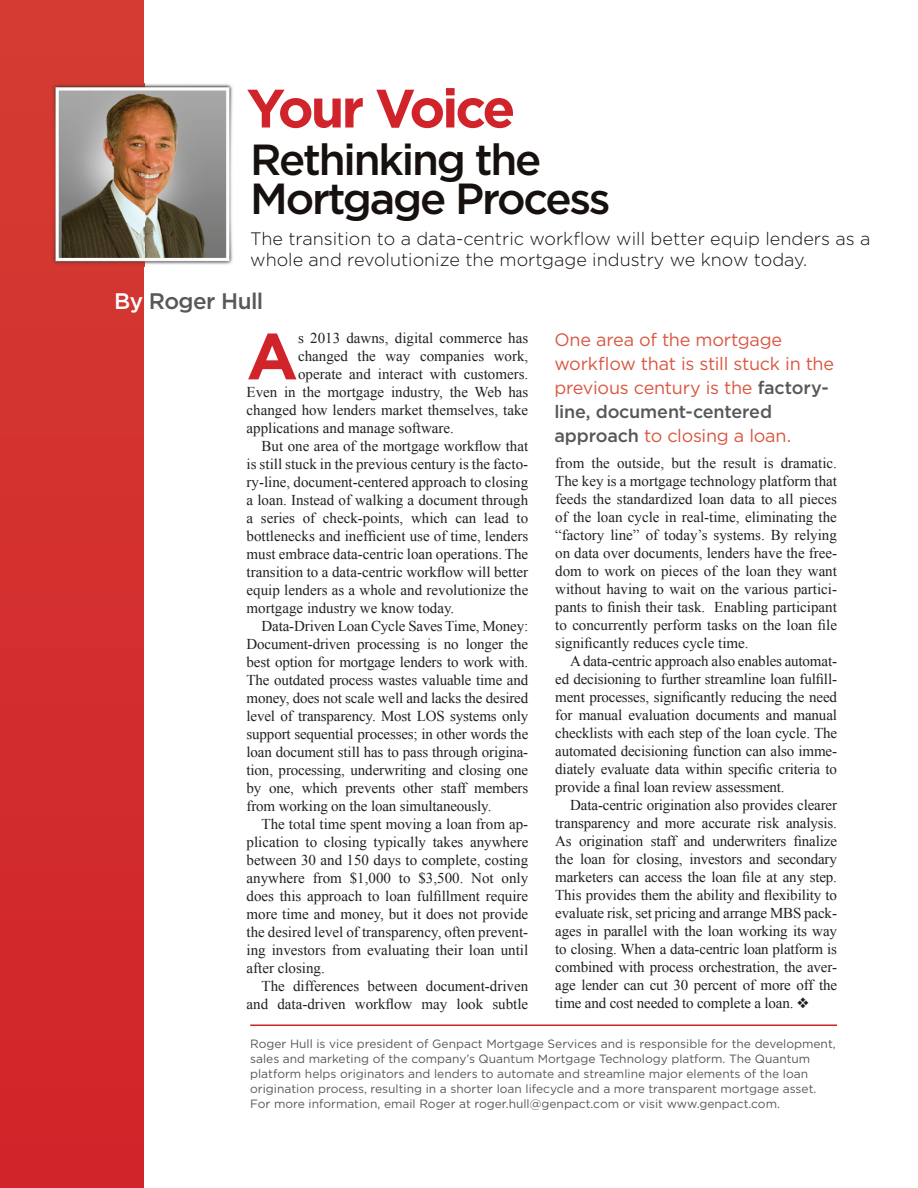
<style>
.page{position:relative;width:918px;height:1188px;background:#fff}
.page>*{position:absolute;margin:0;border:0;box-sizing:border-box;transform-origin:0 0}
.t1{font:700 65.1px "Gotham";color:#d1232a}
.t2{font:700 54px "Gotham";letter-spacing:-.06em;color:#d1232a}
.t3{font:500 43.5px/39px "Gotham";letter-spacing:-.05em;color:#16100e}
.t4{font:500 22.5px "Gotham";letter-spacing:-.03em;color:#57585a}
.t5{font:18px/24px "Gotham";letter-spacing:-.015em;color:#d95842}
.t6{font:300 18px/21.6px "Gotham";color:#16100e}
.t7{font:15px/18px "Times New Roman";color:#231f20;text-align:justify}
.t8{font:12px/15px "Gotham";color:#57585a}
.s1{color:#fff}
.s2{font-weight:500;color:#57585a}
</style>
<div class="page">
<svg style="left:0;top:0;width:144px;height:1188px;background:#d22e2d"></svg>
<img style="left:52px;top:84px;width:181px;height:182px">
<hr style="left:250px;top:1024px;width:587px;height:2px;background:#d1232a">
<h2 class="t2" style="left:247px;top:73px;width:270px">Your Voice</h2>
<h3 class="t3" style="left:250px;top:140px;width:362px">Rethinking the<br>Mortgage Process</h3>
<p class="t6" style="left:250px;top:227px;width:622px">The transition to a data-centric workflow will better equip lenders as a whole and revolutionize the mortgage industry we know today.</p>
<h3 class="t4" style="left:114px;top:286px;width:150px"><span class="s1">By</span> Roger Hull</h3>
<p class="t5" style="left:554px;top:327px;width:281px">One area of the mortgage workflow that is still stuck in the previous century is the <span class="s2">factory&shy;line, document-centered approach</span> to closing a loan.</p>
<h1 class="t1" style="left:247px;top:313px;width:53px">A</h1>
<p class="t7" style="left:298px;top:329px;width:232px">s 2013 dawns, digital commerce has</p>
<p class="t7" style="left:298px;top:347px;width:232px">changed the way companies work,</p>
<p class="t7" style="left:298px;top:365px;width:232px">operate and interact with customers.</p>
<p class="t7" style="left:247px;top:383px;width:283px">Even in the mortgage industry, the Web has</p>
<p class="t7" style="left:247px;top:401px;width:283px">changed how lenders market themselves, take</p>
<p class="t7" style="left:247px;top:419px;width:209px">applications and manage software.</p>
<p class="t7" style="left:262px;top:437px;width:268px">But one area of the mortgage workflow that</p>
<p class="t7" style="left:247px;top:455px;width:283px">is still stuck in the previous century is the facto-</p>
<p class="t7" style="left:247px;top:473px;width:283px">ry-line, document-centered approach to closing</p>
<p class="t7" style="left:247px;top:491px;width:283px">a loan. Instead of walking a document through</p>
<p class="t7" style="left:247px;top:509px;width:283px">a series of check-points, which can lead to</p>
<p class="t7" style="left:247px;top:527px;width:283px">bottlenecks and inefficient use of time, lenders</p>
<p class="t7" style="left:247px;top:545px;width:283px">must embrace data-centric loan operations. The</p>
<p class="t7" style="left:247px;top:563px;width:283px">transition to a data-centric workflow will better</p>
<p class="t7" style="left:247px;top:581px;width:283px">equip lenders as a whole and revolutionize the</p>
<p class="t7" style="left:247px;top:599px;width:209px">mortgage industry we know today.</p>
<p class="t7" style="left:262px;top:617px;width:268px">Data-Driven Loan Cycle Saves Time, Money:</p>
<p class="t7" style="left:247px;top:635px;width:283px">Document-driven processing is no longer the</p>
<p class="t7" style="left:247px;top:653px;width:283px">best option for mortgage lenders to work with.</p>
<p class="t7" style="left:247px;top:671px;width:283px">The outdated process wastes valuable time and</p>
<p class="t7" style="left:247px;top:689px;width:283px">money, does not scale well and lacks the desired</p>
<p class="t7" style="left:247px;top:707px;width:283px">level of transparency. Most LOS systems only</p>
<p class="t7" style="left:247px;top:725px;width:283px">support sequential processes; in other words the</p>
<p class="t7" style="left:247px;top:743px;width:283px">loan document still has to pass through origina-</p>
<p class="t7" style="left:247px;top:761px;width:283px">tion, processing, underwriting and closing one</p>
<p class="t7" style="left:247px;top:779px;width:283px">by one, which prevents other staff members</p>
<p class="t7" style="left:247px;top:797px;width:246px">from working on the loan simultaneously.</p>
<p class="t7" style="left:262px;top:815px;width:268px">The total time spent moving a loan from ap-</p>
<p class="t7" style="left:247px;top:833px;width:283px">plication to closing typically takes anywhere</p>
<p class="t7" style="left:247px;top:851px;width:283px">between 30 and 150 days to complete, costing</p>
<p class="t7" style="left:247px;top:869px;width:283px">anywhere from $1,000 to $3,500. Not only</p>
<p class="t7" style="left:247px;top:887px;width:283px">does this approach to loan fulfillment require</p>
<p class="t7" style="left:247px;top:905px;width:283px">more time and money, but it does not provide</p>
<p class="t7" style="left:247px;top:923px;width:283px">the desired level of transparency, often prevent-</p>
<p class="t7" style="left:247px;top:941px;width:283px">ing investors from evaluating their loan until</p>
<p class="t7" style="left:247px;top:959px;width:80px">after closing.</p>
<p class="t7" style="left:262px;top:977px;width:268px">The differences between document-driven</p>
<p class="t7" style="left:247px;top:995px;width:283px">and data-driven workflow may look subtle</p>
<p class="t7" style="left:555px;top:453px;width:283px">from the outside, but the result is dramatic.<br>The key is a mortgage technology platform that feeds the standardized loan data to all pieces of the loan cycle in real-time, eliminating the “factory line” of today’s systems. By relying on data over documents, lenders have the free&shy;dom to work on pieces of the loan they want without having to wait on the various partici&shy;pants to finish their task. Enabling participant to concurrently perform tasks on the loan file significantly reduces cycle time.</p>
<p class="t7" style="left:555px;top:651px;width:283px;text-indent:15px">A data-centric approach also enables automat&shy;ed decisioning to further streamline loan fulfill&shy;ment processes, significantly reducing the need for manual evaluation documents and manual checklists with each step of the loan cycle. The automated decisioning function can also imme&shy;diately evaluate data within specific criteria to provide a final loan review assessment.</p>
<p class="t7" style="left:555px;top:795px;width:283px;text-indent:15px">Data-centric origination also provides clearer transparency and more accurate risk analysis.<br>As origination staff and underwriters finalize the loan for closing, investors and secondary marketers can access the loan file at any step.<br>This provides them the ability and flexibility to evaluate risk, set pricing and arrange MBS pack&shy;ages in parallel with the loan working its way to closing. When a data-centric loan platform is combined with process orchestration, the aver&shy;age lender can cut 30 percent of more off the time and cost needed to complete a loan. ❖</p>
<p class="t8" style="left:250px;top:1036px;width:587px">Roger Hull is vice president of Genpact Mortgage Services and is responsible for the development, sales and marketing of the company’s Quantum Mortgage Technology platform. The Quantum platform helps originators and lenders to automate and streamline major elements of the loan origination process, resulting in a shorter loan lifecycle and a more transparent mortgage asset.<br>For more information, email Roger at roger.hull@genpact.com or visit www.genpact.com.</p>
</div>
